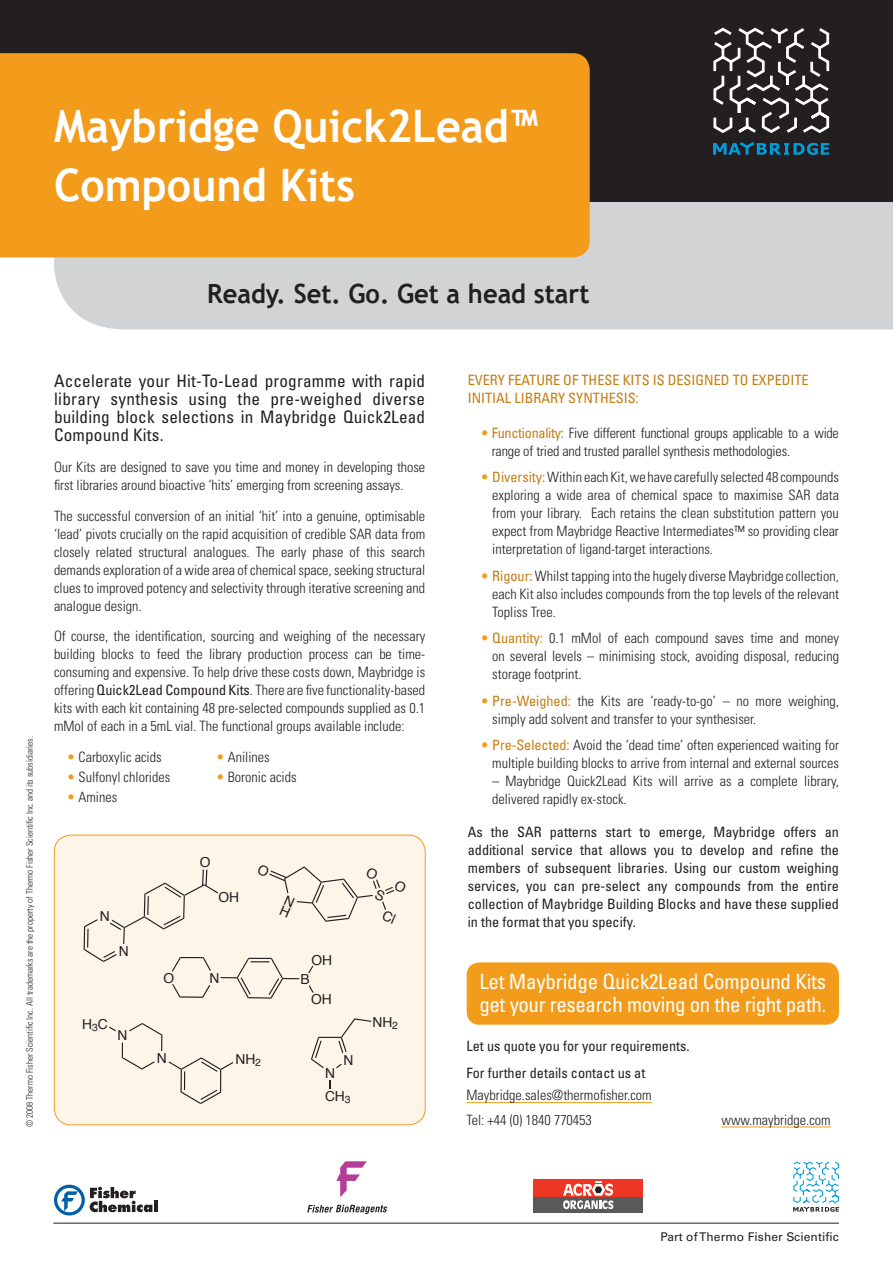
<style>
.page{position:relative;width:893px;height:1263px;background:#fff}
.page>*{position:absolute;margin:0;border:0;box-sizing:border-box;transform-origin:0 0}
.t1{font:700 44.7px/59.1px "Trebuchet MS";color:#fff;scale:.96 1}
.t2{font:700 26.55px "Trebuchet MS";color:#231f20;scale:.96 1}
.t3{font:condensed 21px/22.5px "Univers LT Std";letter-spacing:-.01em;color:#fff}
.t4{font:condensed 17.25px/18px "Univers LT Std";letter-spacing:.01em;color:#231f20;text-align:justify}
.t5{font:300 condensed 14.25px/18px "Univers LT Std";color:#231f20}
.t6{font:condensed 14.25px/18px "Univers LT Std";color:#231f20;text-align:justify}
.t7{font:condensed 14.25px/18px "Univers LT Std";color:#c37d13}
.t8{font:13.8px "Helvetica";color:#231f20}
.t9{font:12px "Univers LT Std";letter-spacing:.01em;color:#231f20}
.t10{font:300 condensed 9px "Univers LT Std";color:#231f20}
.s1{font-weight:400}
.s2{color:#f39b1a}
.s3{font-weight:400;color:#c37d13}
</style>
<div class="page">
<div style="left:467px;top:962px;width:372px;height:63px;background:#f39b1a;border-radius:13px"></div>
<svg style="left:793px;top:1161px;width:46px;height:51px"></svg>
<div style="left:534px;top:1196px;width:109px;height:14px;background:#58595b"></div>
<hr style="left:534px;top:1210px;width:109px;height:2px;background:#58595b">
<div style="left:534px;top:1180px;width:109px;height:17px;background:#ee3624"></div>
<svg style="left:563px;top:1181px;width:50px;height:28px"></svg>
<svg style="left:307px;top:1205px;width:80px;height:9px"></svg>
<svg style="left:336px;top:1161px;width:31px;height:36px"></svg>
<svg style="left:54px;top:1185px;width:103px;height:30px"></svg>
<hr style="left:54px;top:1223px;width:785px;height:1px;background:#231f20">
<hr style="left:466px;top:1102px;width:186px;height:1px;background:#f39b1a">
<hr style="left:721px;top:1126px;width:110px;height:1px;background:#f39b1a">
<div style="left:0;top:0;width:893px;height:202px;background:#231f20"></div>
<div style="left:54px;top:202px;width:839px;height:128px;background:#d1d3d4"></div>
<div style="left:0;top:53px;width:590px;height:204px;background:#f39b1a"></div>
<svg style="left:713px;top:28px;width:116px;height:127px"></svg>
<div style="left:54px;top:835px;width:371px;height:290px;background:#fdf5e8;border-radius:17px"></div>
<div style="left:54px;top:835px;width:371px;height:290px;border:1px solid #f39b1a;border-radius:17px"></div>
<svg style="left:122px;top:1023px;width:40px;height:47px"></svg>
<svg style="left:109px;top:1026px;width:7px;height:5px"></svg>
<svg style="left:169px;top:1057px;width:64px;height:47px"></svg>
<svg style="left:329px;top:1080px;width:2px;height:8px"></svg>
<svg style="left:311px;top:1018px;width:60px;height:50px"></svg>
<svg style="left:84px;top:866px;width:311px;height:133px"></svg>
<h1 class="t1" style="left:54px;top:96px;width:504px">Maybridge Quick2Lead™<br>Compound Kits</h1>
<h2 class="t2" style="left:207px;top:277px;width:400px">Ready. Set. Go. Get a head start</h2>
<p class="t10" style="left:24px;top:1127px;width:393px;rotate:-90deg">© 2008 Thermo Fisher Scientific Inc. All trademarks are the property of Thermo Fisher Scientific Inc. and its subsidiaries.</p>
<p class="t4" style="left:54px;top:372px;width:373px">Accelerate your Hit-To-Lead programme with rapid library synthesis using the pre-weighed diverse building block selections in Maybridge Quick2Lead Compound Kits.</p>
<p class="t5" style="left:54px;top:458px;width:373px">Our Kits are designed to save you time and money in developing those first libraries around bioactive ‘hits’ emerging from screening assays.</p>
<p class="t5" style="left:54px;top:506px;width:373px;text-align:justify">The successful conversion of an initial ‘hit’ into a genuine, optimisable ‘lead’ pivots crucially on the rapid acquisition of credible SAR data from closely related structural analogues. The early phase of this search demands exploration of a wide area of chemical space, seeking structural clues to improved potency and selectivity through iterative screening and analogue design.</p>
<p class="t5" style="left:54px;top:627px;width:373px;text-align:justify">Of course, the identification, sourcing and weighing of the necessary building blocks to feed the library production process can be time&shy;consuming and expensive. To help drive these costs down, Maybridge is offering <span class="s1">Quick2Lead Compound Kits</span>. There are five functionality-based kits with each kit containing 48 pre-selected compounds supplied as 0.1 mMol of each in a 5mL vial. The functional groups available include:</p>
<p class="t5" style="left:67px;top:748px;width:96px"><span class="s2">•</span> Carboxylic acids</p>
<p class="t5" style="left:216px;top:748px;width:55px"><span class="s2">•</span> Anilines</p>
<p class="t5" style="left:67px;top:768px;width:105px"><span class="s2">•</span> Sulfonyl chlorides</p>
<p class="t5" style="left:216px;top:768px;width:82px"><span class="s2">•</span> Boronic acids</p>
<p class="t5" style="left:67px;top:788px;width:52px"><span class="s2">•</span> Amines</p>
<p class="t8" style="left:100px;top:904px;width:11px">N</p>
<p class="t8" style="left:119px;top:939px;width:11px">N</p>
<p class="t8" style="left:82px;top:1012px;width:27px">H<sub>3</sub>C</p>
<p class="t8" style="left:118px;top:1023px;width:11px">N</p>
<p class="t8" style="left:200px;top:850px;width:12px">O</p>
<p class="t8" style="left:218px;top:885px;width:22px">OH</p>
<p class="t8" style="left:312px;top:948px;width:22px">OH</p>
<p class="t8" style="left:163px;top:966px;width:12px">O</p>
<p class="t8" style="left:209px;top:966px;width:11px">N</p>
<p class="t8" style="left:301px;top:967px;width:11px">B</p>
<p class="t8" style="left:157px;top:1046px;width:11px">N</p>
<p class="t8" style="left:235px;top:1047px;width:27px">NH<sub>2</sub></p>
<p class="t8" style="left:311px;top:987px;width:22px">OH</p>
<p class="t8" style="left:343px;top:1048px;width:11px">N</p>
<p class="t8" style="left:325px;top:1084px;width:27px">CH<sub>3</sub></p>
<p class="t8" style="left:325px;top:1061px;width:11px">N</p>
<p class="t8" style="left:372px;top:1010px;width:27px">NH<sub>2</sub></p>
<p class="t7" style="left:468px;top:370px;width:335px;text-indent:69px">ure of these kits is designed to expedite initial library synthesis:</p>
<p class="t5" style="left:492px;top:424px;width:349px;text-indent:-11px"><span class="s2">•</span> <span class="s3">Functionality:</span> Five different functional groups applicable to a wide range of tried and trusted parallel synthesis methodologies.</p>
<p class="t5" style="left:492px;top:468px;width:348px;text-align:justify;text-indent:-12px"><span class="s2">•</span> <span class="s3">D iversity:</span>Within each Kit, we have carefully selected 48 compounds exploring a wide area of chemical space to maximise SAR data from your library. Each retains the clean substitution pattern you expect from Maybridge Reactive Intermediates™ so providing clear interpretation of ligand-target interactions.</p>
<p class="t5" style="left:492px;top:567px;width:348px;text-align:justify;text-indent:-12px"><span class="s2">•</span> <span class="s3">Rigour:</span> Whilst tapping into the hugely diverse Maybridge collection, each Kit also includes compounds from the top levels of the relevant Topliss Tree.</p>
<p class="t5" style="left:492px;top:629px;width:348px;text-align:justify;text-indent:-12px"><span class="s2">•</span> <span class="s3">Quantity:</span> 0.1 mMol of each compound saves time and money on several levels – minimising stock, avoiding disposal, reducing storage footprint.</p>
<p class="t5" style="left:492px;top:692px;width:348px;text-indent:-12px"><span class="s2">•</span> <span class="s3">Pre-Weighed:</span> the Kits are ‘ready-to-go’ – no more weighing, simply add solvent and transfer to your synthesiser.</p>
<p class="t5" style="left:480px;top:736px;width:360px;text-align:right"><span class="s2">•</span> <span class="s3">Pre-Selected:</span> Avoid the ‘dead time’ often experienced waiting for multiple building blocks to arrive from internal and external sources</p>
<p class="t5" style="left:492px;top:772px;width:348px">– Maybridge Quick2Lead Kits will arrive as a complete library, delivered rapidly ex-stock.</p>
<p class="t6" style="left:468px;top:823px;width:373px">As the SAR patterns start to emerge, Maybridge offers an additional service that allows you to develop and refine the members of subsequent libraries. Using our custom weighing services, you can pre-select any compounds from the entire collection of Maybridge Building Blocks and have these supplied in the format that you specify.</p>
<p class="t7" style="left:468px;top:370px;width:49px">Every feat</p>
<h3 class="t3" style="left:479px;top:970px;width:348px">Let Maybridge Quick2Lead Compound Kits get your research moving on the right path.</h3>
<p class="t6" style="left:466px;top:1036px;width:225px">Let us quote you for your requirements.</p>
<p class="t6" style="left:466px;top:1064px;width:180px">For further details contact us at</p>
<p class="t5" style="left:466px;top:1083px;width:187px;line-height:24.5px">Maybridge.sales@thermofisher.com<br>Tel: +44 (0) 1840 770453</p>
<p class="t5" style="left:721px;top:1111px;width:111px">www.maybridge.com</p>
<p class="t9" style="left:660px;top:1230px;width:180px">Part of Thermo Fisher Scientific</p>
</div>
